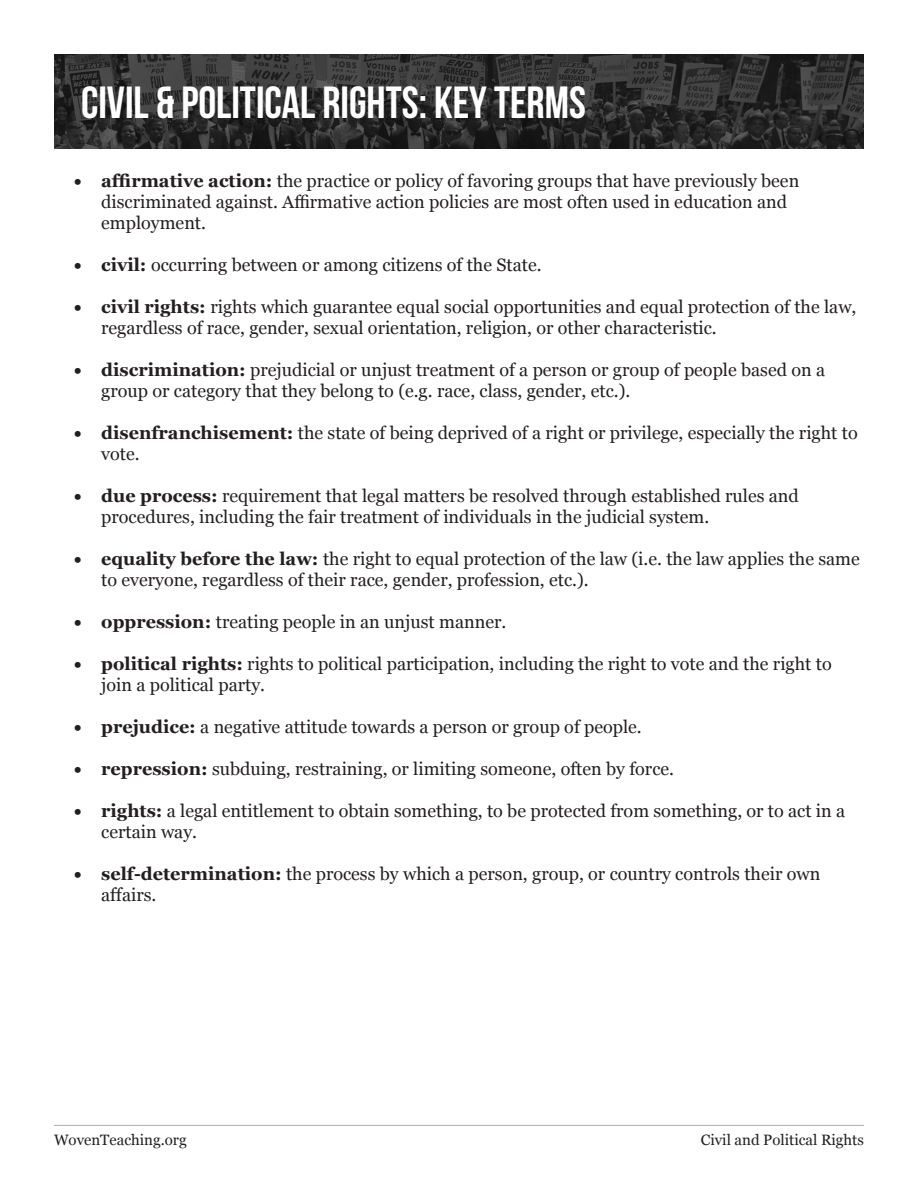
<style>
.page{position:relative;width:918px;height:1188px;background:#fff}
.page>*{position:absolute;margin:0;border:0;box-sizing:border-box;transform-origin:0 0}
.t1{font:700 45px "Bebas Neue";color:#fff}
.t2{font:18px/21px "Georgia";color:#231f20}
.t3{font:15px "Georgia";color:#231f20}
.s1{font-family:"Montserrat";font-weight:900}
.s2{font-weight:700}
</style>
<div class="page">
<hr style="left:54px;top:1125px;width:810px;height:1px;background:#a8aaac">
<img style="left:54px;top:54px;width:810px;height:95px">
<p class="t1" style="left:81px;top:78px;width:506px">CIVIL &amp; POLITICAL RIGHTS: KEY TERMS</p>
<p class="t2" style="left:101px;top:170px;width:700px;text-indent:-27px"><span class="s1">•</span> <span class="s2">affirmative action:</span> the practice or policy of favoring groups that have previously been discriminated against. Affirmative action policies are most often used in education and employment.</p>
<p class="t2" style="left:74px;top:254px;width:469px"><span class="s1">•</span> <span class="s2">civil:</span> occurring between or among citizens of the State.</p>
<p class="t2" style="left:101px;top:296px;width:757px;text-indent:-27px"><span class="s1">•</span> <span class="s2">civil rights:</span> rights which guarantee equal social opportunities and equal protection of the law, regardless of race, gender, sexual orientation, religion, or other characteristic.</p>
<p class="t2" style="left:101px;top:359px;width:725px;text-indent:-27px"><span class="s1">•</span> <span class="s2">discrimination:</span> prejudicial or unjust treatment of a person or group of people based on a group or category that they belong to (e.g. race, class, gender, etc.).</p>
<p class="t2" style="left:101px;top:422px;width:758px;text-indent:-27px"><span class="s1">•</span> <span class="s2">disenfranchisement:</span> the state of being deprived of a right or privilege, especially the right to vote.</p>
<p class="t2" style="left:101px;top:485px;width:699px;text-indent:-27px"><span class="s1">•</span> <span class="s2">due process:</span> requirement that legal matters be resolved through established rules and procedures, including the fair treatment of individuals in the judicial system.</p>
<p class="t2" style="left:101px;top:548px;width:760px;text-indent:-27px"><span class="s1">•</span> <span class="s2">equality before the law:</span> the right to equal protection of the law (i.e. the law applies the same to everyone, regardless of their race, gender, profession, etc.).</p>
<p class="t2" style="left:74px;top:611px;width:434px"><span class="s1">•</span> <span class="s2">oppression:</span> treating people in an unjust manner.</p>
<p class="t2" style="left:101px;top:653px;width:732px;text-indent:-27px"><span class="s1">•</span> <span class="s2">political rights:</span> rights to political participation, including the right to vote and the right to join a political party.</p>
<p class="t2" style="left:74px;top:716px;width:569px"><span class="s1">•</span> <span class="s2">prejudice:</span> a negative attitude towards a person or group of people.</p>
<p class="t2" style="left:74px;top:758px;width:601px"><span class="s1">•</span> <span class="s2">repression:</span> subduing, restraining, or limiting someone, often by force.</p>
<p class="t2" style="left:101px;top:800px;width:746px;text-indent:-27px"><span class="s1">•</span> <span class="s2">rights:</span> a legal entitlement to obtain something, to be protected from something, or to act in a certain way.</p>
<p class="t2" style="left:101px;top:863px;width:721px;text-indent:-27px"><span class="s1">•</span> <span class="s2">self-determination:</span> the process by which a person, group, or country controls their own affairs.</p>
<p class="t3" style="left:54px;top:1129px;width:134px">WovenTeaching.org</p>
<p class="t3" style="left:701px;top:1129px;width:165px">Civil and Political Rights</p>
</div>
